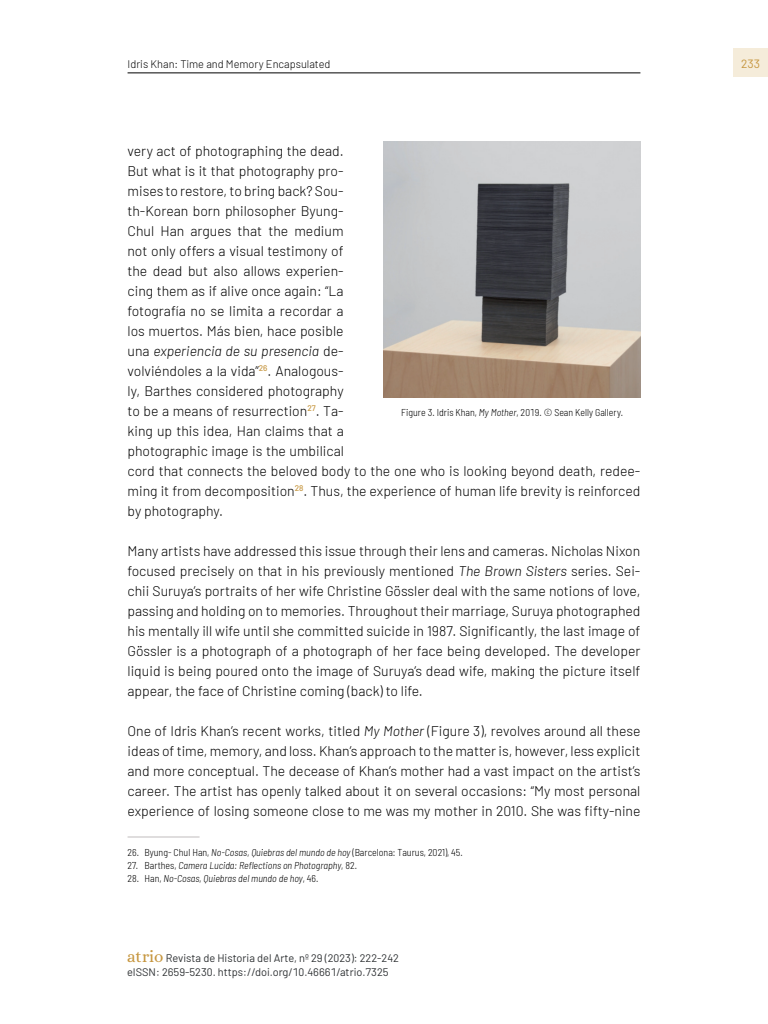
<style>
.page{position:relative;width:768px;height:1024px;background:#fff}
.page>*{position:absolute;margin:0;border:0;box-sizing:border-box;transform-origin:0 0}
._00_bsc{font:300 14px/20px "Barlow";color:#000;text-align:justify}
.t1{font:12px "Barlow";color:#c6963f}
.t2{font:11px/14px "Barlow";color:#2e3133}
.t3{font:300 11px "Barlow";color:#000}
.zz_notas{font:italic 300 semi-condensed 10px "Barlow";color:#000}
.zz_notas-2{font:300 semi-condensed 10px "Barlow";color:#000}
._90_pie_de_foto{font:300 semi-condensed 10px "Barlow";color:#000}
.s1{font-style:italic}
.s2{font-style:normal}
.s3{font-family:"Alice";font-size:17px;color:#c6963f}
</style>
<div class="page">
<div style="left:733px;top:48px;width:35px;height:28px;background:#f5ecda"></div>
<hr style="left:128px;top:73px;width:512px;height:1px;background:#000">
<hr style="left:128px;top:837px;width:72px;height:1px;background:#c0bcbd">
<img style="left:384px;top:142px;width:256px;height:255px">
<p class="t3" style="left:128px;top:56px;width:204px">Idris Khan: Time and Memory Encapsulated</p>
<p class="t1" style="left:741px;top:55px;width:20px">233</p>
<p class="_00_bsc" style="left:128px;top:140px;width:514px;text-align:left">very act of photographing the dead.<br>But what is it that photography pro-<br>mises to restore, to bring back? Sou-<br>th-Korean born philosopher Byung-<br>Chul Han argues that the medium<br>not only offers a visual testimony of<br>the dead but also allows experien-<br>cing them as if alive once again: “La<br>fotografía no se limita a recordar a<br>los muertos. Más bien, hace posible<br>una <span class="s1">experiencia de su presencia</span> de-<br>volviéndoles a la vida”<sup>26</sup>. Analogous-<br>ly, Barthes considered photography<br>to be a means of resurrection<sup>27</sup>. Ta-<br>king up this idea, Han claims that a<br>photographic image is the umbilical<br>cord that connects the beloved body to the one who is looking beyond death, redee&shy;ming it from decomposition<sup>28</sup>. Thus, the experience of human life brevity is reinforced by photography.</p>
<p class="_00_bsc" style="left:128px;top:540px;width:514px">Many artists have addressed this issue through their lens and cameras. Nicholas Nixon focused precisely on that in his previously mentioned <span class="s1">The Brown Sisters</span> series. Sei&shy;chii Suruya’s portraits of her wife Christine Gössler deal with the same notions of love, passing and holding on to memories. Throughout their marriage, Suruya photographed his mentally ill wife until she committed suicide in 1987. Significantly, the last image of Gössler is a photograph of a photograph of her face being developed. The developer liquid is being poured onto the image of Suruya’s dead wife, making the picture itself appear, the face of Christine coming (back) to life.</p>
<p class="_00_bsc" style="left:128px;top:720px;width:514px">One of Idris Khan’s recent works, titled <span class="s1">My Mother</span> (Figure 3), revolves around all these ideas of time, memory, and loss. Khan’s approach to the matter is, however, less explicit and more conceptual. The decease of Khan’s mother had a vast impact on the artist’s career. The artist has openly talked about it on several occasions: “My most personal experience of losing someone close to me was my mother in 2010. She was fifty-nine</p>
<p class="zz_notas-2" style="left:128px;top:845px;width:337px">26. Byung- Chul Han, <span class="s1">No-Cosas, Quiebras del mundo de hoy</span> (Barcelona: Taurus, 2021), 45.</p>
<p class="zz_notas" style="left:128px;top:858px;width:231px"><span class="s2">27. Barthes,</span> Camera Lucida: Reflections on Photography<span class="s2">, 82.</span></p>
<p class="zz_notas" style="left:128px;top:871px;width:192px"><span class="s2">28. Han,</span> No-Cosas, Quiebras del mundo de hoy<span class="s2">, 46.</span></p>
<p class="_90_pie_de_foto" style="left:401px;top:405px;width:223px">Figure 3. Idris Khan, <span class="s1">My Mother</span>, 2019. © Sean Kelly Gallery.</p>
<p class="t2" style="left:127px;top:951px;width:273px"><span class="s3">atrio</span> Revista de Historia del Arte, nº 29 (2023): 222-242 eISSN: 2659-5230. https://doi.org/10.46661/atrio.7325</p>
</div>
